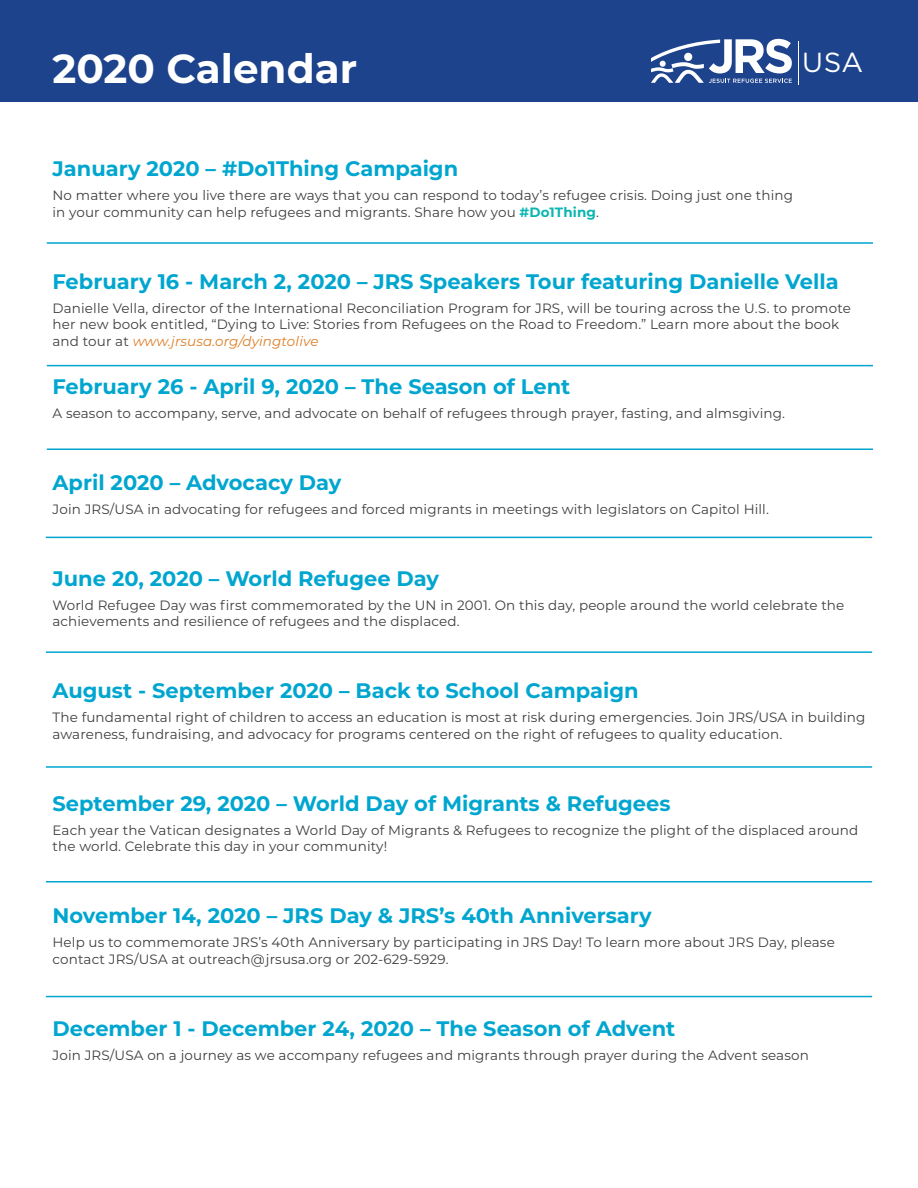
<style>
.page{position:relative;width:918px;height:1188px;background:#fff}
.page>*{position:absolute;margin:0;border:0;box-sizing:border-box;transform-origin:0 0}
.t1{font:700 40.5px "Montserrat";color:#fff}
.t2{font:27.45px "Gotham";color:#fff}
.t3{font:700 21px "Montserrat";color:#00a6cf}
.t4{font:13.5px/16.5px "Montserrat";letter-spacing:.01em;color:#3e3e3f}
.s1{font-weight:700;color:#09b6b1}
.s2{font-style:italic;color:#dc7e26}
</style>
<div class="page">
<div style="left:0;top:0;width:918px;height:101px;background:#1d438c"></div>
<hr style="left:47px;top:242px;width:826px;height:2px;background:#00a6cf">
<hr style="left:47px;top:365px;width:826px;height:1px;background:#00a6cf">
<hr style="left:47px;top:448px;width:826px;height:2px;background:#00a6cf">
<hr style="left:46px;top:537px;width:826px;height:1px;background:#00a6cf">
<hr style="left:46px;top:651px;width:826px;height:2px;background:#00a6cf">
<hr style="left:46px;top:766px;width:826px;height:2px;background:#00a6cf">
<hr style="left:46px;top:881px;width:826px;height:2px;background:#00a6cf">
<hr style="left:798px;top:41px;width:1px;height:44px;background:#fff">
<svg style="left:651px;top:39px;width:141px;height:44px"></svg>
<hr style="left:46px;top:996px;width:826px;height:1px;background:#00a6cf">
<p class="t1" style="left:53px;top:39px;width:306px">2020 Calendar</p>
<p class="t2" style="left:802px;top:45px;width:62px">USA</p>
<p class="t3" style="left:53px;top:154px;width:407px">January 2020 – #Do1Thing Campaign</p>
<p class="t4" style="left:53px;top:187px;width:742px">No matter where you live there are ways that you can respond to today’s refugee crisis. Doing just one thing in your community can help refugees and migrants. Share how you <span class="s1">#Do1Thing</span>.</p>
<p class="t3" style="left:53px;top:266px;width:788px">February 16 - March 2, 2020 – JRS Speakers Tour featuring Danielle Vella</p>
<p class="t4" style="left:53px;top:299px;width:800px">Danielle Vella, director of the International Reconciliation Program for JRS, will be touring across the U.S. to promote her new book entitled, “Dying to Live: Stories from Refugees on the Road to Freedom.” Learn more about the book and tour at <span class="s2">www.jrsusa.org/dyingtolive</span></p>
<p class="t3" style="left:53px;top:371px;width:519px">February 26 - April 9, 2020 – The Season of Lent</p>
<p class="t4" style="left:53px;top:404px;width:734px">A season to accompany, serve, and advocate on behalf of refugees through prayer, fasting, and almsgiving.</p>
<p class="t3" style="left:53px;top:467px;width:290px">April 2020 – Advocacy Day</p>
<p class="t4" style="left:53px;top:500px;width:718px">Join JRS/USA in advocating for refugees and forced migrants in meetings with legislators on Capitol Hill.</p>
<p class="t3" style="left:53px;top:563px;width:388px">June 20, 2020 – World Refugee Day</p>
<p class="t4" style="left:53px;top:596px;width:793px">World Refugee Day was first commemorated by the UN in 2001. On this day, people around the world celebrate the achievements and resilience of refugees and the displaced.</p>
<p class="t3" style="left:53px;top:676px;width:588px">August - September 2020 – Back to School Campaign</p>
<p class="t4" style="left:53px;top:709px;width:814px">The fundamental right of children to access an education is most at risk during emergencies. Join JRS/USA in building awareness, fundraising, and advocacy for programs centered on the right of refugees to quality education.</p>
<p class="t3" style="left:53px;top:788px;width:620px">September 29, 2020 – World Day of Migrants &amp; Refugees</p>
<p class="t4" style="left:53px;top:821px;width:807px">Each year the Vatican designates a World Day of Migrants &amp; Refugees to recognize the plight of the displaced around the world. Celebrate this day in your community!</p>
<p class="t3" style="left:53px;top:901px;width:601px">November 14, 2020 – JRS Day &amp; JRS’s 40th Anniversary</p>
<p class="t4" style="left:53px;top:934px;width:784px">Help us to commemorate JRS’s 40th Anniversary by participating in JRS Day! To learn more about JRS Day, please contact JRS/USA at outreach@jrsusa.org or 202-629-5929.</p>
<p class="t3" style="left:53px;top:1013px;width:624px">December 1 - December 24, 2020 – The Season of Advent</p>
<p class="t4" style="left:53px;top:1046px;width:758px">Join JRS/USA on a journey as we accompany refugees and migrants through prayer during the Advent season</p>
</div>
